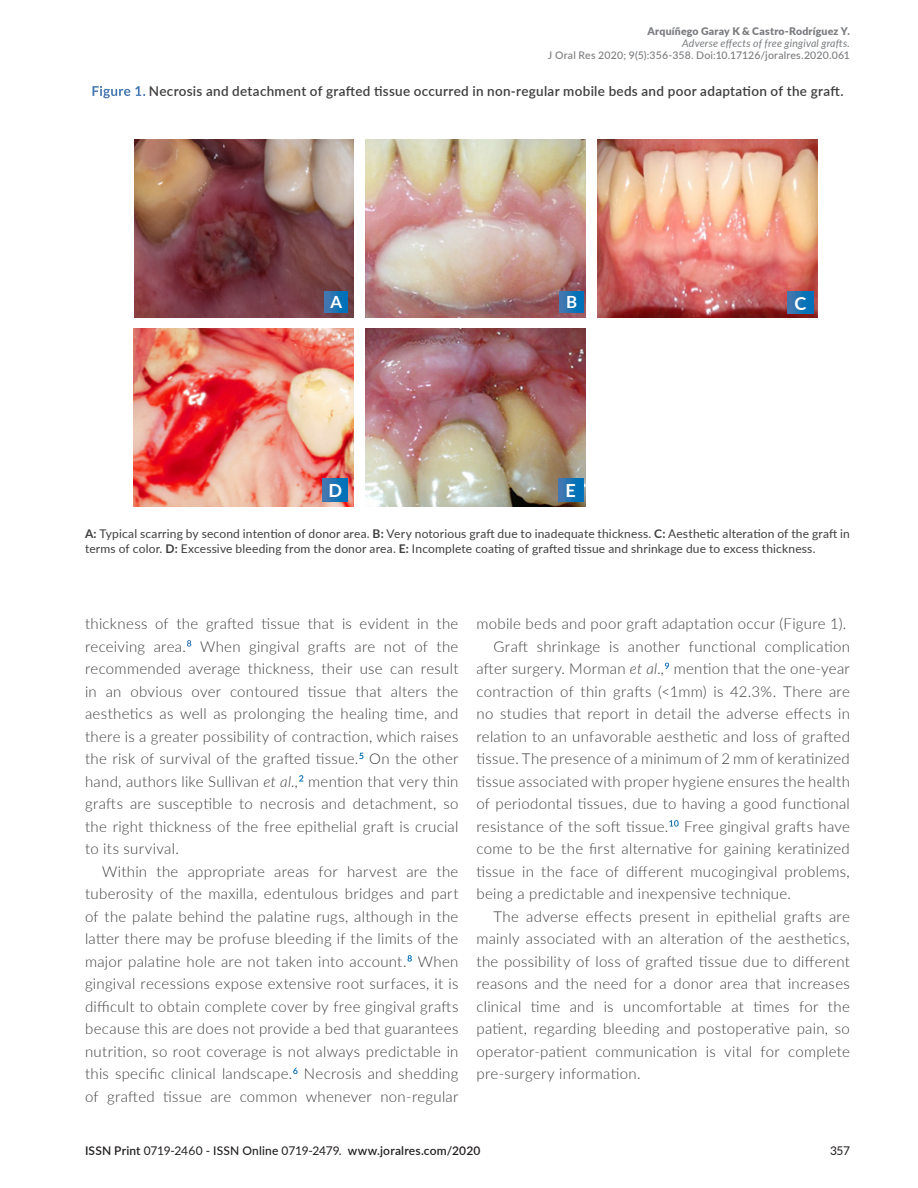
<style>
.page{position:relative;width:918px;height:1188px;background:#fff}
.page>*{position:absolute;margin:0;border:0;box-sizing:border-box;transform-origin:0 0}
.t1{font:700 18px "Lato";color:#fff}
.t2{font:700 16.8px "Lato";color:#fff}
.texto_parrafos_inter{font:300 15px/22.5px "Lato";letter-spacing:.02em;color:#3e3e3f;text-align:justify}
.t3{font:600 13.5px "Lato";letter-spacing:.02em;color:#3e3e3f}
.t4{font:12px/14.4px "Lato";letter-spacing:.015em;color:#3e3e3f}
.t5{font:600 12px "Lato";letter-spacing:.015em;color:#231f20}
.t6{font:12px "Lato";color:#231f20}
.t7{font:500 10.5px "Lato";letter-spacing:.015em;color:#7a7c7f}
.t8{font:italic 10.5px "Lato";letter-spacing:.015em;color:#7a7c7f}
.t9{font:900 10.5px "Lato";letter-spacing:.02em;color:#7a7c7f}
.s1{font-weight:700;color:#fff}
.s2{font-weight:700}
.s3{font-style:italic}
.s4{font-weight:400}
.s5{font-weight:500}
</style>
<div class="page">
<img style="left:365px;top:139px;width:221px;height:179px">
<img style="left:134px;top:140px;width:220px;height:178px">
<img style="left:134px;top:328px;width:220px;height:179px">
<img style="left:597px;top:139px;width:220px;height:179px">
<img style="left:365px;top:329px;width:221px;height:178px">
<svg style="left:325px;top:291px;width:23px;height:21px"></svg>
<svg style="left:323px;top:479px;width:25px;height:22px"></svg>
<svg style="left:560px;top:291px;width:23px;height:21px"></svg>
<svg style="left:558px;top:479px;width:25px;height:22px"></svg>
<svg style="left:788px;top:291px;width:25px;height:23px"></svg>
<p class="t9" style="left:648px;top:24px;width:204px">Arquíñego Garay K &amp; Castro-Rodríguez Y.</p>
<p class="t8" style="left:682px;top:36px;width:169px">Adverse effects of free gingival grafts.</p>
<p class="t7" style="left:548px;top:48px;width:303px">J Oral Res 2020; 9(5):356-358. Doi:10.17126/joralres.2020.061</p>
<p class="t3" style="left:91px;top:81px;width:754px"><span class="s1">Figure 1.</span> Necrosis and detachment of grafted tissue occurred in non-regular mobile beds and poor adaptation of the graft.</p>
<p class="t2" style="left:330px;top:290px;width:13px">A</p>
<p class="t1" style="left:329px;top:477px;width:15px">D</p>
<p class="t2" style="left:566px;top:290px;width:13px">B</p>
<p class="t1" style="left:566px;top:477px;width:12px">E</p>
<p class="t1" style="left:795px;top:290px;width:13px">C</p>
<p class="t4" style="left:85px;top:526px;width:766px"><span class="s2">A:</span> Typical scarring by second intention of donor area. <span class="s2">B:</span> Very notorious graft due to inadequate thickness. <span class="s2">C:</span> Aesthetic alteration of the graft in terms of color. <span class="s2">D:</span> Excessive bleeding from the donor area. <span class="s2">E:</span> Incomplete coating of grafted tissue and shrinkage due to excess thickness.</p>
<p class="texto_parrafos_inter" style="left:85px;top:612px;width:375px">thickness of the grafted tissue that is evident in the receiving area.<sup>8</sup> When gingival grafts are not of the recommended average thickness, their use can result in an obvious over contoured tissue that alters the aesthetics as well as prolonging the healing time, and there is a greater possibility of contraction, which raises the risk of survival of the grafted tissue.<sup>5</sup> On the other hand, authors like Sullivan <span class="s3">et al.,</span><sup>2</sup> mention that very thin grafts are susceptible to necrosis and detachment, so the right thickness of the free epithelial graft is crucial to its survival.</p>
<p class="texto_parrafos_inter" style="left:85px;top:859px;width:375px;text-indent:17px">Within the appropriate areas for harvest are the tuberosity of the maxilla, edentulous bridges and part of the palate behind the palatine rugs, although in the latter there may be profuse bleeding if the limits of the major palatine hole are not taken into account.<sup>8</sup> When gingival recessions expose extensive root surfaces, it is difficult to obtain complete cover by free gingival grafts because this are does not provide a bed that guarantees nutrition, so root coverage is not always predictable in this specific clinical landscape.<sup>6</sup> Necrosis and shedding of grafted tissue are common whenever non-regular</p>
<p class="texto_parrafos_inter" style="left:477px;top:612px;width:371px">mobile beds and poor graft adaptation occur (Figure 1).</p>
<p class="texto_parrafos_inter" style="left:477px;top:634px;width:375px;text-indent:17px">Graft shrinkage is another functional complication after surgery. Morman <span class="s3">et al.,</span><sup>9</sup> mention that the one-year contraction of thin grafts (&lt;1mm) is 42.3%. There are no studies that report in detail the adverse effects in relation to an unfavorable aesthetic and loss of grafted tissue. The presence of a minimum of 2 mm of keratinized tissue associated with proper hygiene ensures the health of periodontal tissues, due to having a good functional resistance of the soft tissue.<sup>10</sup> Free gingival grafts have come to be the first alternative for gaining keratinized tissue in the face of different mucogingival problems, being a predictable and inexpensive technique.</p>
<p class="texto_parrafos_inter" style="left:477px;top:904px;width:375px;text-indent:17px">The adverse effects present in epithelial grafts are mainly associated with an alteration of the aesthetics, the possibility of loss of grafted tissue due to different reasons and the need for a donor area that increases clinical time and is uncomfortable at times for the patient, regarding bleeding and postoperative pain, so operator-patient communication is vital for complete pre-surgery information.</p>
<p class="t5" style="left:85px;top:1142px;width:397px">ISSN Print <span class="s4">0719-2460 -</span> <span class="s5">ISSN Online</span> <span class="s4">0719-2479.</span> www.joralres.com/2020</p>
<p class="t6" style="left:830px;top:1142px;width:21px">357</p>
</div>
